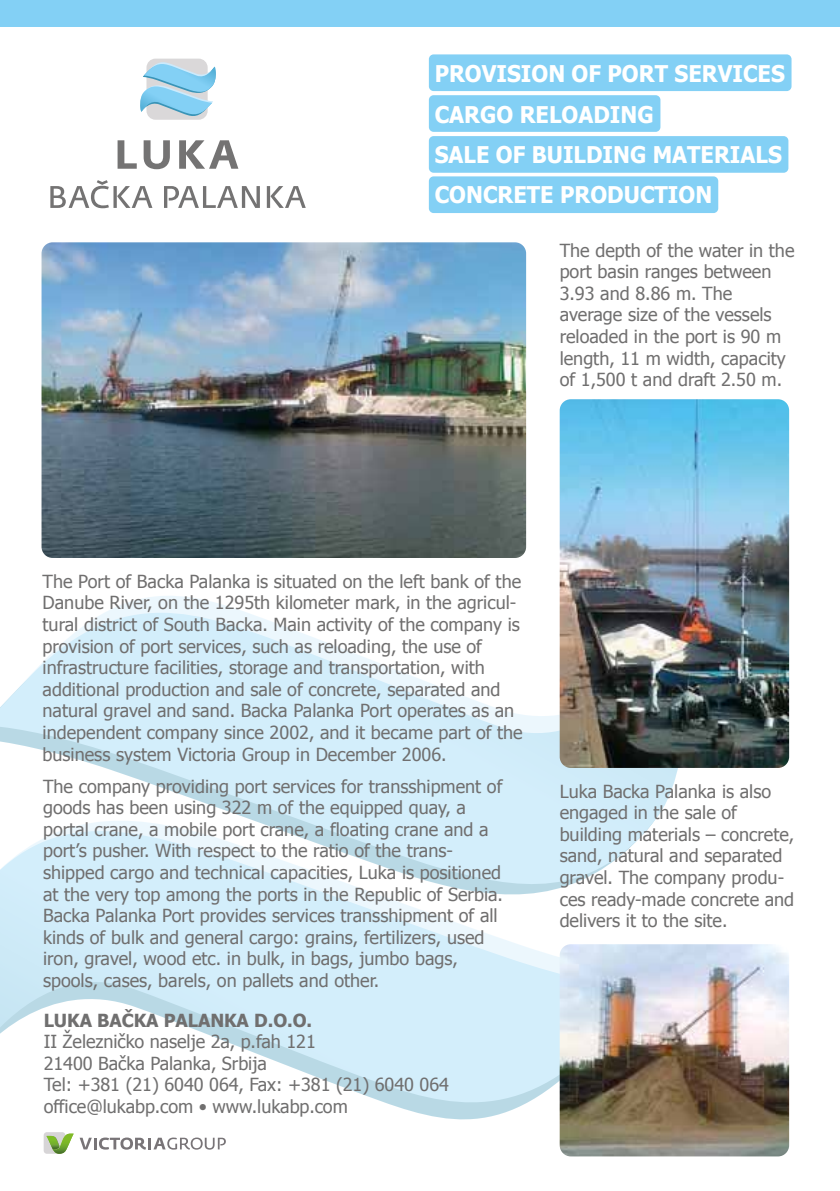
<style>
.page{position:relative;width:840px;height:1191px;background:#fff}
.page>*{position:absolute;margin:0;border:0;box-sizing:border-box;transform-origin:0 0}
.t1{font:700 23px/40.4px "Tahoma";color:#fff;scale:.95 1}
.t2{font:18px/21.6px "Tahoma";color:#706f6f}
.t3{font:700 18px "Tahoma";letter-spacing:-.005em;color:#706f6f}
</style>
<div class="page">
<svg style="left:0;top:906px;width:559px;height:214px"></svg>
<svg style="left:0;top:597px;width:409px;height:309px"></svg>
<svg style="left:0;top:613px;width:678px;height:289px"></svg>
<div style="left:0;top:0;width:839px;height:26px;background:#83d0f5"></div>
<svg style="left:117px;top:140px;width:20px;height:29px"></svg>
<svg style="left:143px;top:140px;width:27px;height:29px"></svg>
<svg style="left:179px;top:140px;width:59px;height:29px"></svg>
<svg style="left:50px;top:180px;width:102px;height:28px"></svg>
<svg style="left:164px;top:186px;width:96px;height:22px"></svg>
<svg style="left:267px;top:186px;width:38px;height:22px"></svg>
<svg style="left:140px;top:59px;width:76px;height:60px;background:#add6ea"></svg>
<svg style="left:80px;top:1137px;width:146px;height:12px"></svg>
<svg style="left:44px;top:1132px;width:30px;height:21px"></svg>
<img style="left:41px;top:242px;width:485px;height:316px">
<img style="left:559px;top:944px;width:229px;height:212px">
<img style="left:559px;top:399px;width:229px;height:369px">
<div style="left:428px;top:54px;width:363px;height:37px;background:#83d0f5;border-radius:5px"></div>
<div style="left:428px;top:95px;width:232px;height:37px;background:#83d0f5;border-radius:5px"></div>
<div style="left:428px;top:136px;width:360px;height:37px;background:#83d0f5;border-radius:5px"></div>
<div style="left:428px;top:176px;width:289px;height:37px;background:#83d0f5;border-radius:5px"></div>
<p class="t1" style="left:434px;top:52px;width:370px">PROVISION OF PORT SERVICES<br>CARGO RELOADING<br>SALE OF BUILDING MATERIALS<br>CONCRETE PRODUCTION</p>
<p class="t2" style="left:559px;top:238px;width:236px">The depth of the water in the port basin ranges between<br>3.93 and 8.86 m. The average size of the vessels reloaded in the port is 90 m length, 11 m width, capacity of 1,500 t and draft 2.50 m.</p>
<p class="t2" style="left:43px;top:569px;width:481px">The Port of Backa Palanka is situated on the left bank of the Danube River, on the 1295th kilometer mark, in the agricul&shy;tural district of South Backa. Main activity of the company is provision of port services, such as reloading, the use of infrastructure facilities, storage and transportation, with additional production and sale of concrete, separated and natural gravel and sand. Backa Palanka Port operates as an independent company since 2002, and it became part of the business system Victoria Group in December 2006.</p>
<p class="t2" style="left:43px;top:774px;width:461px">The company providing port services for transshipment of goods has been using 322 m of the equipped quay, a portal crane, a mobile port crane, a floating crane and a port’s pusher. With respect to the ratio of the trans&shy;shipped cargo and technical capacities, Luka is positioned at the very top among the ports in the Republic of Serbia.<br>Backa Palanka Port provides services transshipment of all kinds of bulk and general cargo: grains, fertilizers, used iron, gravel, wood etc. in bulk, in bags, jumbo bags, spools, cases, barels, on pallets and other.</p>
<p class="t3" style="left:44px;top:1007px;width:270px">LUKA BAČKA PALANKA D.O.O.</p>
<p class="t2" style="left:44px;top:1030px;width:406px">II Železničko naselje 2a, p.fah 121<br>21400 Bačka Palanka, Srbija<br>Tel: +381 (21) 6040 064, Fax: +381 (21) 6040 064 office@lukabp.com • www.lukabp.com</p>
<p class="t2" style="left:559px;top:779px;width:236px">Luka Backa Palanka is also engaged in the sale of building materials – concrete, sand, natural and separated gravel. The company produ&shy;ces ready-made concrete and delivers it to the site.</p>
</div>
